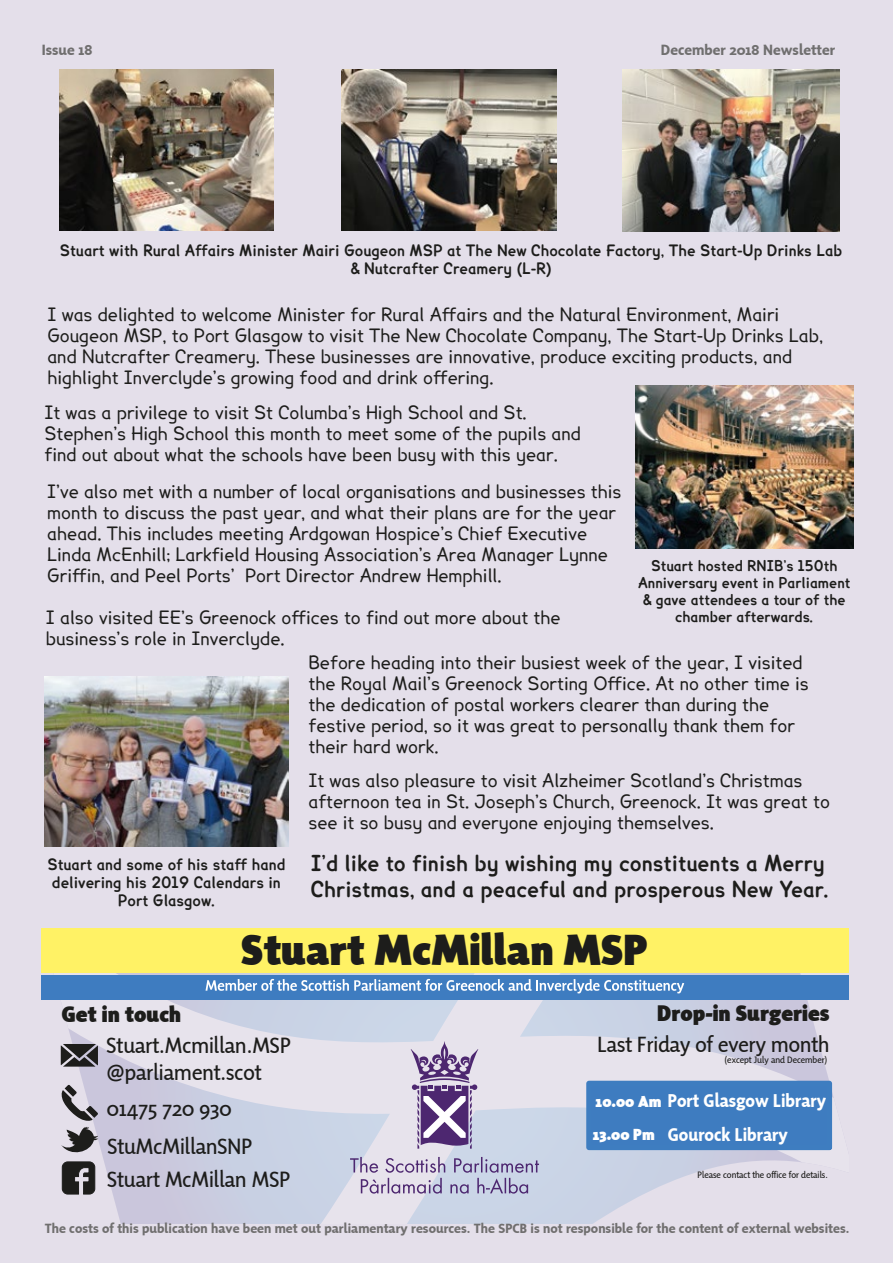
<style>
.page{position:relative;width:893px;height:1263px;background:#e4dfea}
.page>*{position:absolute;margin:0;border:0;box-sizing:border-box;transform-origin:0 0}
.t1{font:900 43.95px "Sensibility";color:#1d1d1b}
.t2{font:900 22.8px "Sensibility";color:#1d1d1b}
.t3{font:22.35px/26.8px "Sensibility";color:#1d1d1b}
.t4{font:22.2px "Sensibility";color:#1d1d1b}
.t5{font:700 21px/25.2px "Lexie Readable";color:#1d1d1b}
.t6{font:700 18.75px "Sensibility";color:#fff}
.t7{font:17.55px/21px "Lexie Readable";color:#1d1d1b}
.t8{font:900 16.2px/33.3px "Sensibility";color:#fff}
.t9{font:700 15px/18px "Lexie Readable";color:#1d1d1b;text-align:center}
.t10{font:700 15px "Sensibility";color:#706f6f;scale:1.06 1}
.t11{font:700 14.1px/17px "Lexie Readable";color:#1d1d1b;text-align:center}
.t12{font:700 13.5px "Sensibility";color:#706f6f;scale:1.06 1}
.t13{font:9.45px "Sensibility";color:#1d1d1b}
</style>
<div class="page">
<svg style="left:46px;top:972px;width:803px;height:251px"></svg>
<div style="left:42px;top:928px;width:807px;height:44px;background:#fff265"></div>
<div style="left:42px;top:975px;width:807px;height:24px;background:#3e7cc0"></div>
<svg style="left:61px;top:1085px;width:37px;height:36px"></svg>
<svg style="left:61px;top:1044px;width:37px;height:22px"></svg>
<svg style="left:61px;top:1127px;width:37px;height:67px"></svg>
<svg style="left:205px;top:979px;width:479px;height:14px"></svg>
<div style="left:586px;top:1081px;width:247px;height:70px;background:#3e7cc0"></div>
<svg style="left:350px;top:1157px;width:189px;height:36px"></svg>
<svg style="left:411px;top:1041px;width:67px;height:108px"></svg>
<img style="left:59px;top:69px;width:215px;height:161px">
<img style="left:341px;top:69px;width:215px;height:162px">
<img style="left:622px;top:69px;width:217px;height:163px">
<img style="left:635px;top:385px;width:218px;height:164px">
<img style="left:44px;top:676px;width:244px;height:170px">
<p class="t10" style="left:42px;top:42px;width:49px">Issue 18</p>
<p class="t10" style="left:661px;top:42px;width:166px">December 2018 Newsletter</p>
<p class="t9" style="left:60px;top:241px;width:784px">Stuart with Rural Affairs Minister Mairi Gougeon MSP at The New Chocolate Factory, The Start-Up Drinks Lab &amp; Nutcrafter Creamery (L-R)</p>
<p class="t7" style="left:47px;top:304px;width:777px">I was delighted to welcome Minister for Rural Affairs and the Natural Environment, Mairi Gougeon MSP, to Port Glasgow to visit The New Chocolate Company, The Start-Up Drinks Lab, and Nutcrafter Creamery. These businesses are innovative, produce exciting products, and highlight Inverclyde’s growing food and drink offering.</p>
<p class="t7" style="left:44px;top:401px;width:538px">It was a privilege to visit St Columba’s High School and St.<br>Stephen’s High School this month to meet some of the pupils and find out about what the schools have been busy with this year.</p>
<p class="t7" style="left:47px;top:480px;width:576px">I’ve also met with a number of local organisations and businesses this month to discuss the past year, and what their plans are for the year ahead. This includes meeting Ardgowan Hospice’s Chief Executive Linda McEnhill; Larkfield Housing Association’s Area Manager Lynne Griffin, and Peel Ports’ Port Director Andrew Hemphill.</p>
<p class="t7" style="left:46px;top:607px;width:516px">I also visited EE’s Greenock offices to find out more about the business’s role in Inverclyde.</p>
<p class="t7" style="left:308px;top:651px;width:502px">Before heading into their busiest week of the year, I visited the Royal Mail’s Greenock Sorting Office. At no other time is the dedication of postal workers clearer than during the festive period, so it was great to personally thank them for their hard work.</p>
<p class="t7" style="left:308px;top:769px;width:523px">It was also pleasure to visit Alzheimer Scotland’s Christmas afternoon tea in St. Joseph’s Church, Greenock. It was great to see it so busy and everyone enjoying themselves.</p>
<p class="t11" style="left:638px;top:557px;width:214px">Stuart hosted RNIB’s 150th<br>Anniversary event in Parliament &amp; gave attendees a tour of the chamber afterwards.</p>
<p class="t9" style="left:47px;top:854px;width:240px">Stuart and some of his staff hand delivering his 2019 Calendars in<br>Port Glasgow.</p>
<p class="t5" style="left:311px;top:850px;width:520px">I’d like to finish by wishing my constituents a Merry<br>Christmas, and a peaceful and prosperous New Year.</p>
<p class="t2" style="left:61px;top:1002px;width:121px">Get in touch</p>
<h1 class="t1" style="left:241px;top:925px;width:408px">Stuart McMillan MSP</h1>
<p class="t2" style="left:657px;top:1000px;width:174px">Drop-in Surgeries</p>
<p class="t3" style="left:107px;top:1031px;width:186px">Stuart.Mcmillan.MSP @parliament.scot</p>
<p class="t3" style="left:107px;top:1089px;width:147px;line-height:37.5px">01475 720 930<br>StuMcMillanSNP</p>
<p class="t3" style="left:107px;top:1165px;width:185px">Stuart McMillan MSP</p>
<p class="t4" style="left:598px;top:1032px;width:233px">Last Friday of every month</p>
<p class="t13" style="left:725px;top:1054px;width:104px">(except July and December)</p>
<p class="t8" style="left:593px;top:1084px;width:70px">10.00 Am<br>13.00 Pm</p>
<p class="t6" style="left:668px;top:1090px;width:160px">Port Glasgow Library</p>
<p class="t6" style="left:668px;top:1124px;width:121px">Gourock Library</p>
<p class="t13" style="left:697px;top:1170px;width:132px">Please contact the office for details.</p>
<p class="t12" style="left:45px;top:1221px;width:761px">The costs of this publication have been met out parliamentary resources. The SPCB is not responsible for the content of external websites.</p>
</div>
